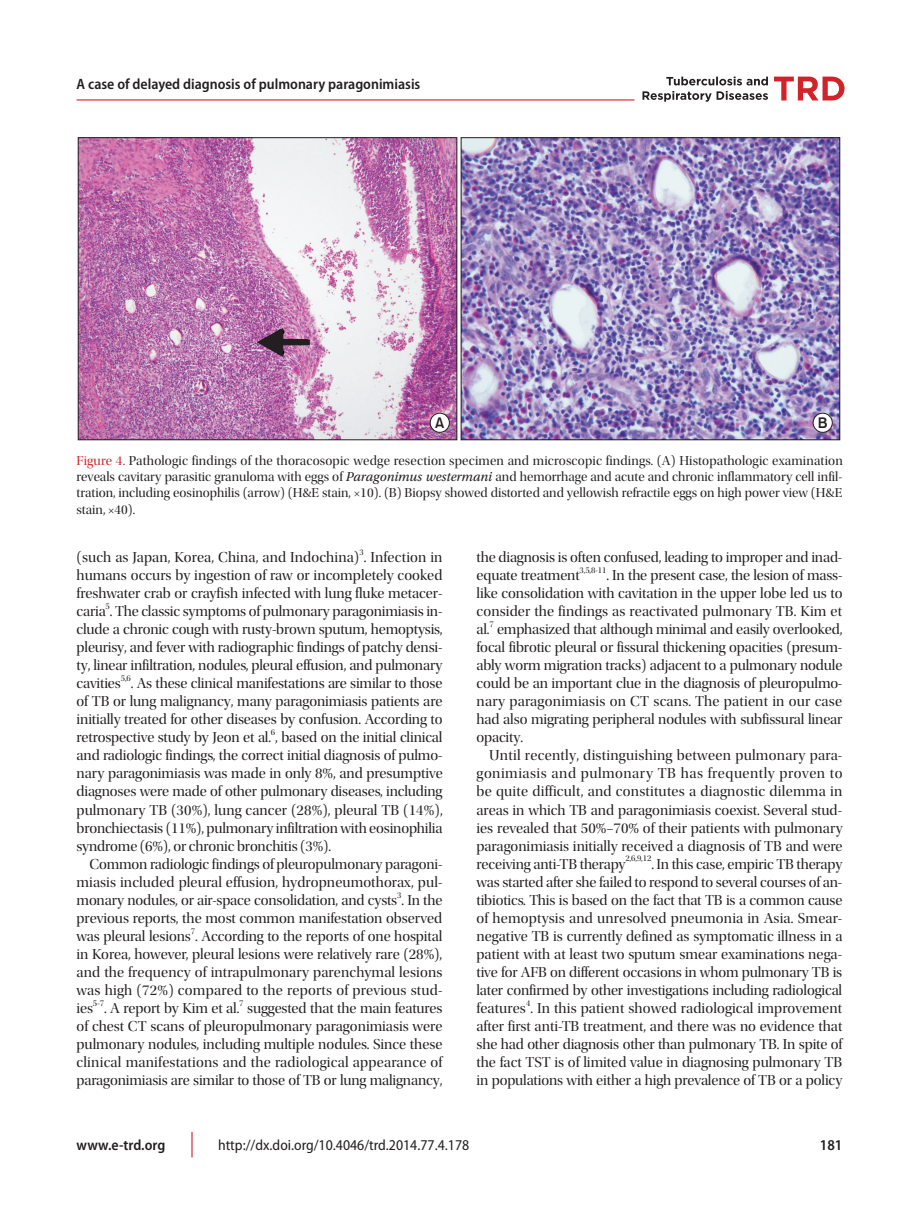
<style>
.page{position:relative;width:919px;height:1217px;background:#fff}
.page>*{position:absolute;margin:0;border:0;box-sizing:border-box;transform-origin:0 0}
.본문{font:15px/18px "Utopia Std Disp";letter-spacing:-.01em;color:#231f20;text-align:justify}
.t1{font:600 semi-condensed 15px "Myriad Pro";color:#231f20}
.본문-2{font:15px "Utopia Std Disp";letter-spacing:.01em;color:#231f20}
.t2{font:semi-condensed 15px "Myriad Pro";color:#231f20}
.t3{font:15px "Gothic 725 BT Bold A";color:#231f20}
.그림제목{font:13.5px/16.2px "Utopia Std Disp";color:#231f20;text-align:justify}
.본문-3{font:8.7px "Utopia Std Disp";color:#231f20}
.s1{color:#d1232a}
.s2{font-family:"Utopia Std";font-style:italic}
</style>
<div class="page">
<svg style="left:774px;top:77px;width:70px;height:23px"></svg>
<svg style="left:642px;top:91px;width:125px;height:11px"></svg>
<svg style="left:666px;top:77px;width:101px;height:8px"></svg>
<hr style="left:77px;top:99px;width:557px;height:1px;background:#d1232a">
<svg style="left:191px;top:1131px;width:1px;height:26px"></svg>
<img style="left:78px;top:137px;width:762px;height:303px">
<div style="left:281px;top:339px;width:29px;height:6px;background:#231f20"></div>
<svg style="left:257px;top:328px;width:26px;height:29px"></svg>
<div style="left:430px;top:413px;width:19px;height:19px;background:#fff;border-radius:50%"></div>
<div style="left:430px;top:413px;width:19px;height:19px;border:1px solid #231f20;border-radius:50%"></div>
<div style="left:813px;top:413px;width:19px;height:19px;background:#fff;border-radius:50%"></div>
<div style="left:812px;top:413px;width:20px;height:19px;border:1px solid #231f20;border-radius:50%"></div>
<p class="t1" style="left:77px;top:75px;width:345px">A case of delayed diagnosis of pulmonary paragonimiasis</p>
<p class="t3" style="left:435px;top:414px;width:11px">A</p>
<p class="t3" style="left:817px;top:414px;width:11px">B</p>
<p class="그림제목" style="left:77px;top:452px;width:767px"><span class="s1">Figure 4.</span> Pathologic findings of the thoracosopic wedge resection specimen and microscopic findings. (A) Histopathologic examination reveals cavitary parasitic granuloma with eggs of <span class="s2">Paragonimus westermani</span> and hemorrhage and acute and chronic inflammatory cell infil&shy;tration, including eosinophilis (arrow) (H&amp;E stain, ×10). (B) Biopsy showed distorted and yellowish refractile eggs on high power view (H&amp;E stain, ×40).</p>
<p class="본문-3" style="left:359px;top:547px;width:6px">3</p>
<p class="본문" style="left:77px;top:566px;width:367px">humans occurs by ingestion of raw or incompletely cooked freshwater crab or crayfish infected with lung fluke metacer&shy;caria . The classic symptoms of pulmonary paragonimiasis in-</p>
<p class="본문-2" style="left:77px;top:549px;width:367px">(such as Japan, Korea, China, and Indochina) . Infection in</p>
<p class="본문-3" style="left:106px;top:601px;width:6px">5</p>
<p class="본문" style="left:77px;top:620px;width:367px">clude a chronic cough with rusty-brown sputum, hemoptysis, pleurisy, and fever with radiographic findings of patchy densi&shy;ty, linear infiltration, nodules, pleural effusion, and pulmonary cavities</p>
<p class="본문-3" style="left:121px;top:673px;width:12px">5,6</p>
<p class="본문" style="left:77px;top:674px;width:367px;text-indent:54px">. As these clinical manifestations are similar to those of TB or lung malignancy, many paragonimiasis patients are initially treated for other diseases by confusion. According to retrospective study by Jeon et al. , based on the initial clinical</p>
<p class="본문-3" style="left:271px;top:727px;width:6px">6</p>
<p class="본문" style="left:77px;top:746px;width:367px">and radiologic findings, the correct initial diagnosis of pulmo&shy;nary paragonimiasis was made in only 8%, and presumptive diagnoses were made of other pulmonary diseases, including pulmonary TB (30%), lung cancer (28%), pleural TB (14%), bronchiectasis (11%), pulmonary infiltration with eosinophilia syndrome (6%), or chronic bronchitis (3%).</p>
<p class="본문" style="left:77px;top:854px;width:367px;text-indent:13px">Common radiologic findings of pleuropulmonary paragoni&shy;miasis included pleural effusion, hydropneumothorax, pul&shy;monary nodules, or air-space consolidation, and cysts . In the</p>
<p class="본문-3" style="left:397px;top:889px;width:6px">3</p>
<p class="본문" style="left:77px;top:908px;width:367px">previous reports, the most common manifestation observed was pleural lesions . According to the reports of one hospital</p>
<p class="본문-3" style="left:191px;top:925px;width:6px">7</p>
<p class="본문" style="left:77px;top:944px;width:367px">in Korea, however, pleural lesions were relatively rare (28%), and the frequency of intrapulmonary parenchymal lesions was high (72%) compared to the reports of previous stud&shy;ies</p>
<p class="본문-3" style="left:93px;top:997px;width:13px">5-7</p>
<p class="본문" style="left:104px;top:998px;width:137px">. A report by Kim et al.</p>
<p class="본문-3" style="left:239px;top:997px;width:6px">7</p>
<p class="본문" style="left:77px;top:998px;width:367px;text-indent:171px">suggested that the main features of chest CT scans of pleuropulmonary paragonimiasis were pulmonary nodules, including multiple nodules. Since these clinical manifestations and the radiological appearance of paragonimiasis are similar to those of TB or lung malignancy,</p>
<p class="본문" style="left:476px;top:548px;width:367px">the diagnosis is often confused, leading to improper and inad&shy;equate treatment</p>
<p class="본문-3" style="left:579px;top:565px;width:28px">3,5,8-11</p>
<p class="본문" style="left:476px;top:566px;width:367px;text-indent:130px">. In the present case, the lesion of mass&shy;like consolidation with cavitation in the upper lobe led us to consider the findings as reactivated pulmonary TB. Kim et al.</p>
<p class="본문-3" style="left:489px;top:619px;width:6px">7</p>
<p class="본문" style="left:476px;top:620px;width:367px;text-indent:20px">emphasized that although minimal and easily overlooked, focal fibrotic pleural or fissural thickening opacities (presum&shy;ably worm migration tracks) adjacent to a pulmonary nodule could be an important clue in the diagnosis of pleuropulmo&shy;nary paragonimiasis on CT scans. The patient in our case had also migrating peripheral nodules with subfissural linear opacity.</p>
<p class="본문" style="left:476px;top:746px;width:367px;text-indent:13px">Until recently, distinguishing between pulmonary para&shy;gonimiasis and pulmonary TB has frequently proven to be quite difficult, and constitutes a diagnostic dilemma in areas in which TB and paragonimiasis coexist. Several stud&shy;ies revealed that 50%−70% of their patients with pulmonary paragonimiasis initially received a diagnosis of TB and were receiving anti-TB therapy</p>
<p class="본문-3" style="left:625px;top:853px;width:27px">2,6,9,12</p>
<p class="본문" style="left:476px;top:854px;width:367px;text-indent:175px">. In this case, empiric TB therapy was started after she failed to respond to several courses of an&shy;tibiotics. This is based on the fact that TB is a common cause of hemoptysis and unresolved pneumonia in Asia. Smear&shy;negative TB is currently defined as symptomatic illness in a patient with at least two sputum smear examinations nega&shy;tive for AFB on different occasions in whom pulmonary TB is later confirmed by other investigations including radiological features . In this patient showed radiological improvement</p>
<p class="본문-3" style="left:526px;top:997px;width:6px">4</p>
<p class="본문" style="left:476px;top:1016px;width:367px">after first anti-TB treatment, and there was no evidence that she had other diagnosis other than pulmonary TB. In spite of the fact TST is of limited value in diagnosing pulmonary TB in populations with either a high prevalence of TB or a policy</p>
<p class="t1" style="left:77px;top:1134px;width:90px">www.e-trd.org</p>
<p class="t2" style="left:218px;top:1135px;width:253px">http://dx.doi.org/10.4046/trd.2014.77.4.178</p>
<p class="t1" style="left:819px;top:1134px;width:24px">181</p>
</div>
